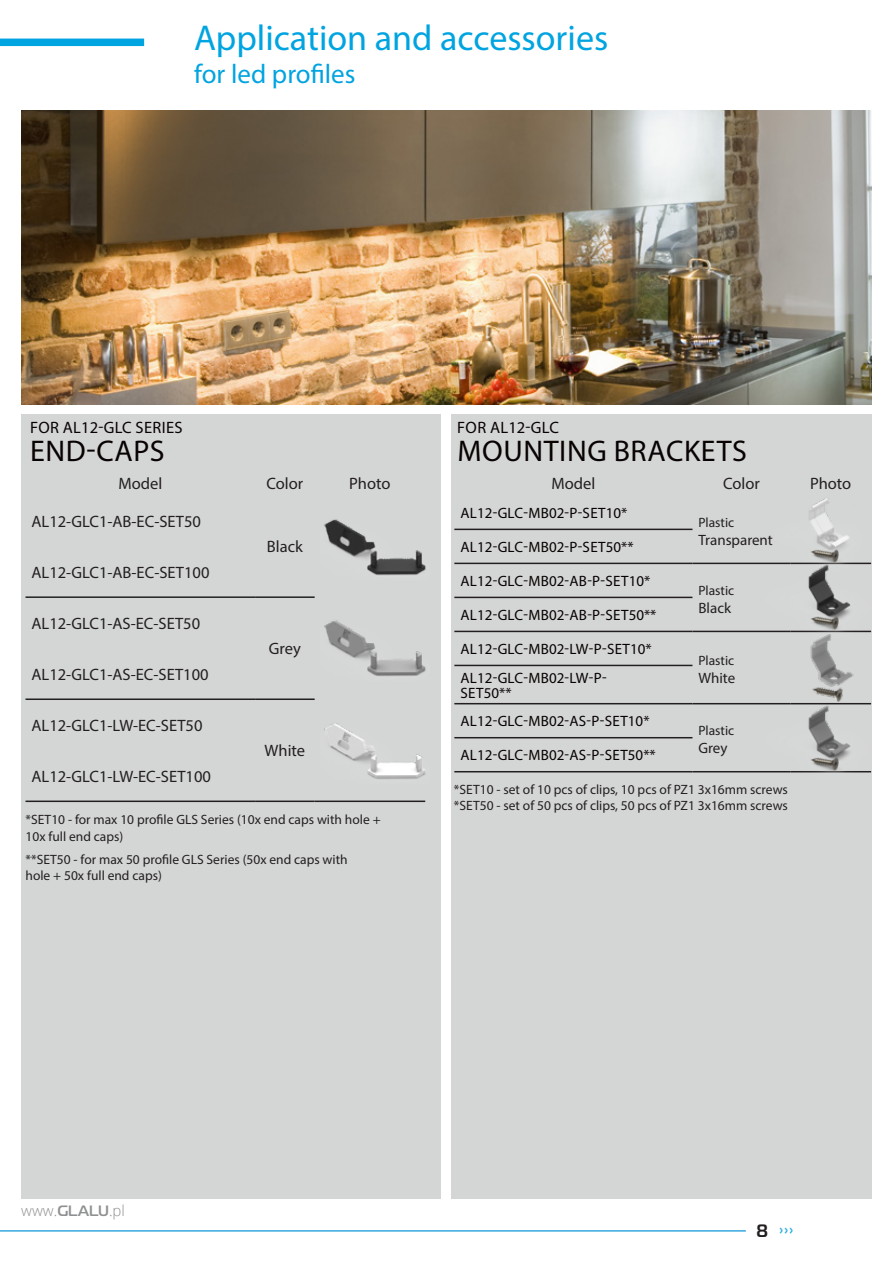
<style>
.page{position:relative;width:893px;height:1263px;background:#fff}
.page>*{position:absolute;margin:0;border:0;box-sizing:border-box;transform-origin:0 0}
.t1{font:36px "Myriad Pro";color:#00a4e0}
.t2{font:30px "Myriad Pro";letter-spacing:.02em;color:#080302}
.t3{font:27px "Myriad Pro";color:#00a4e0}
.t4{font:16.5px "Myriad Pro";color:#231f20}
.t5{font:16.5px "Myriad Pro";letter-spacing:.02em;color:#080302}
.t6{font:15px "Myriad Pro";letter-spacing:.01em;color:#080302}
.t7{font:15px "Myriad Pro";color:#231f20}
.t8{font:300 15px "Open Sans";color:#8e9092}
.t9{font:13.5px/16.2px "Myriad Pro";color:#231f20}
.t10{font:500 12px "Magistral";color:#24aae1}
.s1{font-family:"Magistral";font-weight:500}
.s2{font-size:18px;color:#231f20}
</style>
<div class="page">
<hr style="left:0;top:1230px;width:746px;height:1px;background:#36a8e0">
<div style="left:0;top:39px;width:144px;height:7px;background:#00a4e0"></div>
<div style="left:451px;top:414px;width:421px;height:785px;background:#d4d6d5"></div>
<img style="left:21px;top:111px;width:851px;height:294px">
<div style="left:21px;top:414px;width:420px;height:785px;background:#d4d6d5"></div>
<hr style="left:255px;top:596px;width:60px;height:2px;background:#231f20">
<hr style="left:26px;top:596px;width:229px;height:2px;background:#231f20">
<hr style="left:255px;top:698px;width:60px;height:2px;background:#231f20">
<hr style="left:26px;top:698px;width:229px;height:2px;background:#231f20">
<hr style="left:255px;top:800px;width:60px;height:2px;background:#231f20">
<hr style="left:315px;top:800px;width:110px;height:2px;background:#231f20">
<hr style="left:26px;top:800px;width:229px;height:2px;background:#231f20">
<hr style="left:692px;top:563px;width:98px;height:1px;background:#231f20">
<hr style="left:692px;top:631px;width:98px;height:1px;background:#231f20">
<hr style="left:692px;top:703px;width:98px;height:1px;background:#231f20">
<hr style="left:692px;top:771px;width:98px;height:1px;background:#231f20">
<hr style="left:454px;top:529px;width:238px;height:1px;background:#231f20">
<hr style="left:454px;top:563px;width:238px;height:1px;background:#231f20">
<hr style="left:454px;top:597px;width:238px;height:1px;background:#231f20">
<hr style="left:454px;top:631px;width:238px;height:1px;background:#231f20">
<hr style="left:454px;top:665px;width:238px;height:1px;background:#231f20">
<hr style="left:454px;top:703px;width:238px;height:1px;background:#231f20">
<hr style="left:454px;top:737px;width:238px;height:1px;background:#231f20">
<hr style="left:454px;top:771px;width:238px;height:1px;background:#231f20">
<img style="left:767px;top:576px;width:105px;height:56px">
<img style="left:767px;top:498px;width:105px;height:78px">
<img style="left:767px;top:712px;width:105px;height:61px">
<img style="left:767px;top:632px;width:105px;height:80px">
<img style="left:324px;top:620px;width:102px;height:56px">
<img style="left:324px;top:519px;width:102px;height:56px">
<img style="left:324px;top:723px;width:102px;height:56px">
<p class="t1" style="left:194px;top:16px;width:416px">Application and accessories</p>
<p class="t3" style="left:194px;top:57px;width:163px">for led profiles</p>
<p class="t5" style="left:30px;top:418px;width:154px">FOR AL12-GLC SERIES</p>
<p class="t2" style="left:30px;top:432px;width:136px">END-CAPS</p>
<p class="t5" style="left:457px;top:418px;width:103px">FOR AL12-GLC</p>
<p class="t2" style="left:457px;top:432px;width:291px">MOUNTING BRACKETS</p>
<p class="t4" style="left:118px;top:473px;width:45px">Model</p>
<p class="t4" style="left:266px;top:473px;width:38px">Color</p>
<p class="t4" style="left:349px;top:473px;width:43px">Photo</p>
<p class="t4" style="left:32px;top:511px;width:171px">AL12-GLC1-AB-EC-SET50</p>
<p class="t4" style="left:267px;top:537px;width:37px">Black</p>
<p class="t4" style="left:32px;top:562px;width:179px">AL12-GLC1-AB-EC-SET100</p>
<p class="t4" style="left:32px;top:613px;width:170px">AL12-GLC1-AS-EC-SET50</p>
<p class="t4" style="left:269px;top:639px;width:33px">Grey</p>
<p class="t4" style="left:32px;top:664px;width:179px">AL12-GLC1-AS-EC-SET100</p>
<p class="t4" style="left:32px;top:715px;width:173px">AL12-GLC1-LW-EC-SET50</p>
<p class="t4" style="left:265px;top:741px;width:42px">White</p>
<p class="t4" style="left:32px;top:766px;width:181px">AL12-GLC1-LW-EC-SET100</p>
<p class="t9" style="left:26px;top:812px;width:357px">*SET10 - for max 10 profile GLS Series (10x end caps with hole +<br>10x full end caps)</p>
<p class="t9" style="left:26px;top:851px;width:324px">**SET50 - for max 50 profile GLS Series (50x end caps with hole + 50x full end caps)</p>
<p class="t4" style="left:551px;top:474px;width:45px">Model</p>
<p class="t4" style="left:723px;top:474px;width:38px">Color</p>
<p class="t4" style="left:810px;top:474px;width:43px">Photo</p>
<p class="t6" style="left:460px;top:504px;width:168px">AL12-GLC-MB02-P-SET10*</p>
<p class="t9" style="left:698px;top:514px;width:37px">Plastic</p>
<p class="t7" style="left:698px;top:530px;width:76px">Transparent</p>
<p class="t6" style="left:460px;top:538px;width:175px">AL12-GLC-MB02-P-SET50**</p>
<p class="t6" style="left:460px;top:572px;width:191px">AL12-GLC-MB02-AB-P-SET10*</p>
<p class="t9" style="left:698px;top:582px;width:37px">Plastic</p>
<p class="t7" style="left:698px;top:598px;width:34px">Black</p>
<p class="t6" style="left:460px;top:606px;width:197px">AL12-GLC-MB02-AB-P-SET50**</p>
<p class="t6" style="left:460px;top:640px;width:193px">AL12-GLC-MB02-LW-P-SET10*</p>
<p class="t9" style="left:698px;top:652px;width:37px">Plastic</p>
<p class="t6" style="left:460px;top:668px;width:148px">AL12-GLC-MB02-LW-P-</p>
<p class="t7" style="left:698px;top:668px;width:38px">White</p>
<p class="t6" style="left:460px;top:683px;width:53px">SET50**</p>
<p class="t6" style="left:460px;top:712px;width:191px">AL12-GLC-MB02-AS-P-SET10*</p>
<p class="t9" style="left:698px;top:722px;width:37px">Plastic</p>
<p class="t7" style="left:698px;top:739px;width:31px">Grey</p>
<p class="t6" style="left:460px;top:746px;width:197px">AL12-GLC-MB02-AS-P-SET50**</p>
<p class="t9" style="left:454px;top:781px;width:335px">*SET10 - set of 10 pcs of clips, 10 pcs of PZ1 3x16mm screws</p>
<p class="t9" style="left:454px;top:798px;width:335px">*SET50 - set of 50 pcs of clips, 50 pcs of PZ1 3x16mm screws</p>
<p class="t8" style="left:21px;top:1201px;width:105px">www.<span class="s1">GLALU</span>.pl</p>
<p class="t10" style="left:756px;top:1223px;width:38px"><span class="s2">8</span> › › ›</p>
</div>
